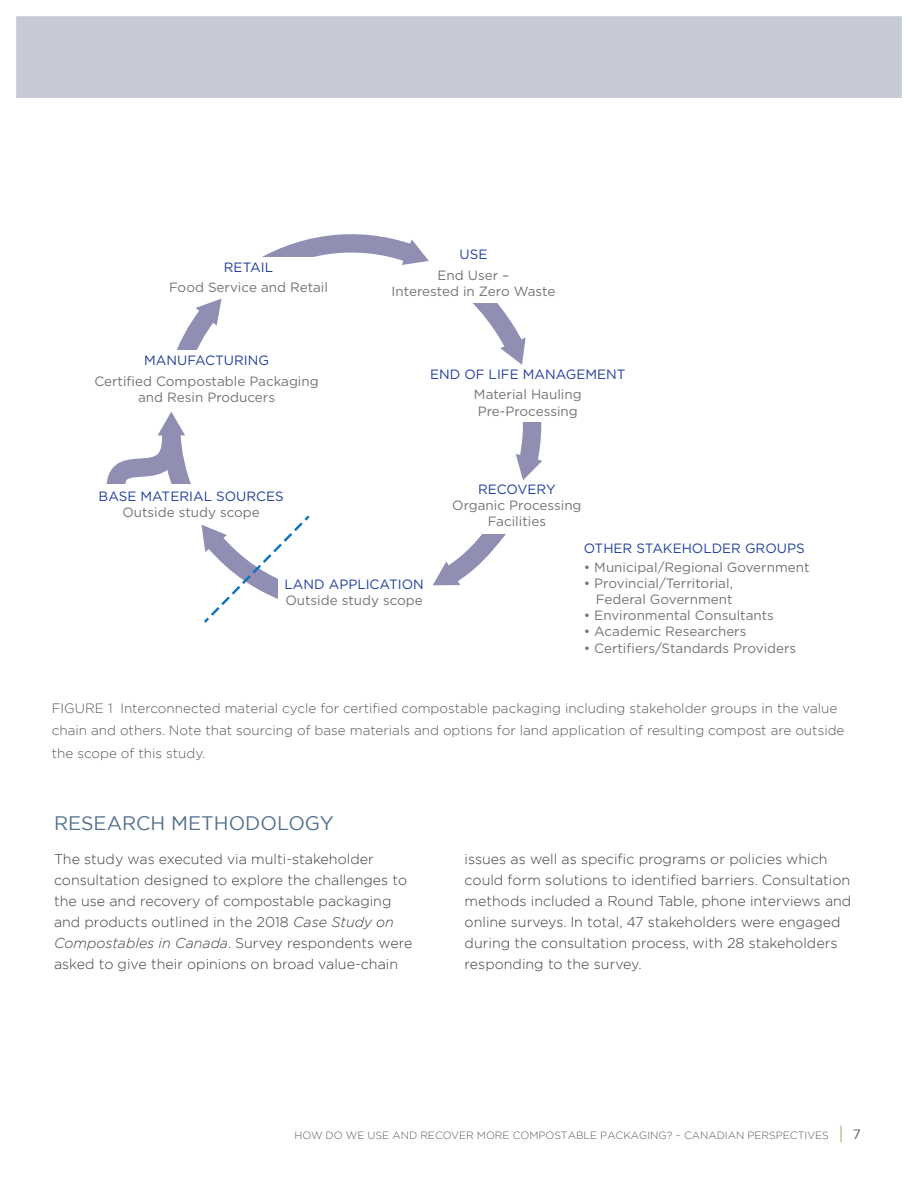
<style>
.page{position:relative;width:918px;height:1188px;background:#fff}
.page>*{position:absolute;margin:0;border:0;box-sizing:border-box;transform-origin:0 0}
.sub_Headers{font:19.5px "Gotham";color:#536e8d}
.bulk{font:300 14.25px/21px "Gotham";color:#3e3e3f}
.t1{font:13.5px/16.2px "Gotham";color:#737473;text-align:center}
.t2{font:300 13.5px/22.5px "Gotham";color:#57585a}
.t3{font:13.5px/20.7px "Gotham";color:#223f99;text-align:center}
.t4{font:13.5px "Gotham";color:#204398}
.t5{font:300 10.5px "Gotham";color:#57585a}
.s1{color:#223f99}
.s2{color:#737473}
.s3{font-style:italic}
.s4{font-weight:400;font-size:18px;color:#a8b980}
.s5{font-weight:400;font-size:13.5px}
</style>
<div class="page">
<svg style="left:177px;top:234px;width:252px;height:116px"></svg>
<svg style="left:433px;top:534px;width:73px;height:52px"></svg>
<svg style="left:516px;top:422px;width:26px;height:58px"></svg>
<svg style="left:472px;top:303px;width:54px;height:62px"></svg>
<div style="left:165px;top:257px;width:168px;height:41px;background:#fff"></div>
<svg style="left:106px;top:412px;width:204px;height:211px"></svg>
<div style="left:0;top:0;width:918px;height:97px;background:#c6cad5"></div>
<div style="left:0;top:0;width:918px;height:1188px;border:16px solid #fff"></div>
<p class="t1" style="left:169px;top:256px;width:161px;line-height:20.7px"><span class="s1">RETAIL<br></span>Food Service and Retail</p>
<p class="t1" style="left:94px;top:350px;width:226px;line-height:20.7px"><span class="s1">MANUFACTURING<br></span>Certified Compostable Packaging</p>
<p class="t1" style="left:138px;top:389px;width:138px">and Resin Producers</p>
<p class="t3" style="left:99px;top:488px;width:187px;line-height:16.2px">BASE MATERIAL SOURCES<br><span class="s2">Outside study scope</span></p>
<p class="t1" style="left:438px;top:244px;width:73px;line-height:20.7px"><span class="s1">USE<br></span>End User –</p>
<p class="t1" style="left:392px;top:283px;width:165px">Interested in Zero Waste</p>
<p class="t3" style="left:430px;top:363px;width:197px">END OF LIFE MANAGEMENT<br><span class="s2">Material Hauling</span></p>
<p class="t1" style="left:478px;top:402px;width:102px">Pre-Processing</p>
<p class="t1" style="left:452px;top:481px;width:131px"><span class="s1">RECOVERY<br></span>Organic Processing<br>Facilities</p>
<p class="t1" style="left:285px;top:576px;width:141px;text-align:left"><span class="s1">LAND APPLICATION<br></span>Outside study scope</p>
<p class="t4" style="left:584px;top:540px;width:222px">OTHER STAKEHOLDER GROUPS</p>
<p class="t1" style="left:584px;top:559px;width:227px">• Municipal/Regional Government</p>
<p class="t1" style="left:584px;top:575px;width:151px;text-align:right">• Provincial/Territorial,<br>Federal Government</p>
<p class="t1" style="left:584px;top:607px;width:192px">• Environmental Consultants</p>
<p class="t1" style="left:584px;top:623px;width:164px">• Academic Researchers</p>
<p class="t1" style="left:584px;top:639px;width:214px">• Certifiers/Standards Providers</p>
<p class="t2" style="left:52px;top:697px;width:794px">FIGURE 1 Interconnected material cycle for certified compostable packaging including stakeholder groups in the value chain and others. Note that sourcing of base materials and options for land application of resulting compost are outside the scope of this study.</p>
<p class="sub_Headers" style="left:54px;top:811px;width:281px">RESEARCH METHODOLOGY</p>
<p class="bulk" style="left:54px;top:848px;width:360px">The study was executed via multi-stakeholder consultation designed to explore the challenges to the use and recovery of compostable packaging and products outlined in the 2018 <span class="s3">Case Study on Compostables in Canada</span>. Survey respondents were asked to give their opinions on broad value-chain</p>
<p class="bulk" style="left:465px;top:848px;width:388px">issues as well as specific programs or policies which could form solutions to identified barriers. Consultation methods included a Round Table, phone interviews and online surveys. In total, 47 stakeholders were engaged during the consultation process, with 28 stakeholders responding to the survey.</p>
<p class="t5" style="left:295px;top:1128px;width:568px">HOW DO WE USE AND RECOVER MORE COMPOSTABLE PACKAGING? – CANADIAN PERSPECTIVES <span class="s4">|</span> <span class="s5">7</span></p>
</div>
